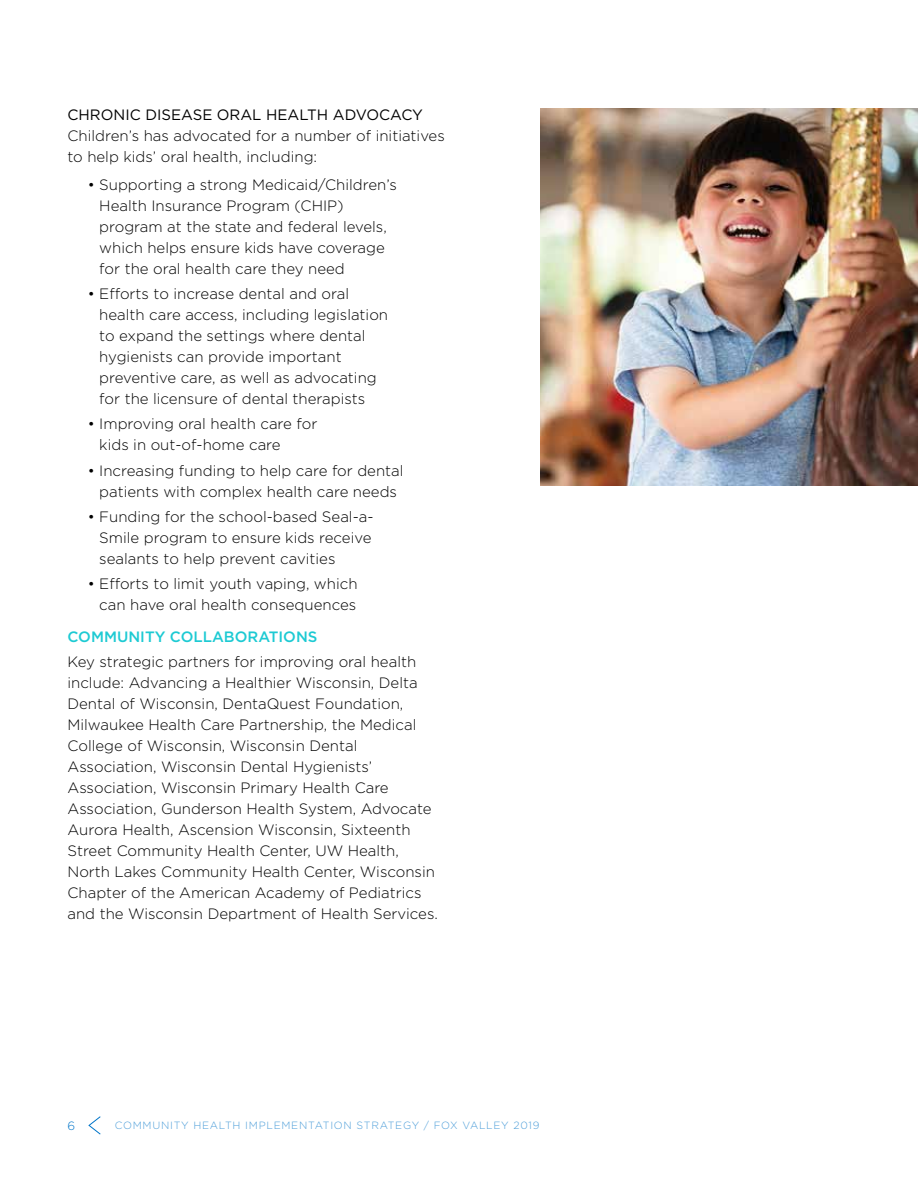
<style>
.page{position:relative;width:918px;height:1188px;background:#fff}
.page>*{position:absolute;margin:0;border:0;box-sizing:border-box;transform-origin:0 0}
.t1{font:300 15px/21px "Gotham";color:#000}
.t2{font:15px "Gotham";color:#000}
.t3{font:500 15px "Gotham";color:#1dcad3}
.t4{font:300 12px "Gotham";color:#0075c9}
.t5{font:300 10.5px "Gotham";letter-spacing:.07em;color:#4d9ed9}
</style>
<div class="page">
<img style="left:540px;top:108px;width:378px;height:378px">
<svg style="left:88px;top:1116px;width:13px;height:19px"></svg>
<p class="t2" style="left:68px;top:105px;width:357px">CHRONIC DISEASE ORAL HEALTH ADVOCACY</p>
<p class="t1" style="left:68px;top:125px;width:379px">Children’s has advocated for a number of initiatives to help kids’ oral health, including:</p>
<p class="t1" style="left:99px;top:174px;width:299px;text-indent:-12px">• Supporting a strong Medicaid/Children’s Health Insurance Program (CHIP) program at the state and federal levels, which helps ensure kids have coverage for the oral health care they need</p>
<p class="t1" style="left:99px;top:283px;width:290px;text-indent:-12px">• Efforts to increase dental and oral health care access, including legislation to expand the settings where dental hygienists can provide important preventive care, as well as advocating for the licensure of dental therapists</p>
<p class="t1" style="left:99px;top:413px;width:220px;text-indent:-12px">• Improving oral health care for kids in out-of-home care</p>
<p class="t1" style="left:88px;top:460px;width:317px;text-align:center">• Increasing funding to help care for dental patients with complex health care needs</p>
<p class="t1" style="left:99px;top:506px;width:276px;text-indent:-12px">• Funding for the school-based Seal-a-<br>Smile program to ensure kids receive sealants to help prevent cavities</p>
<p class="t1" style="left:88px;top:573px;width:271px;text-align:right">• Efforts to limit youth vaping, which can have oral health consequences</p>
<p class="t3" style="left:68px;top:627px;width:252px">COMMUNITY COLLABORATIONS</p>
<p class="t1" style="left:68px;top:651px;width:372px">Key strategic partners for improving oral health include: Advancing a Healthier Wisconsin, Delta Dental of Wisconsin, DentaQuest Foundation, Milwaukee Health Care Partnership, the Medical College of Wisconsin, Wisconsin Dental Association, Wisconsin Dental Hygienists’ Association, Wisconsin Primary Health Care Association, Gunderson Health System, Advocate Aurora Health, Ascension Wisconsin, Sixteenth Street Community Health Center, UW Health, North Lakes Community Health Center, Wisconsin Chapter of the American Academy of Pediatrics and the Wisconsin Department of Health Services.</p>
<p class="t4" style="left:68px;top:1118px;width:9px">6</p>
<p class="t5" style="left:115px;top:1119px;width:426px">COMMUNITY HEALTH IMPLEMENTATION STRATEGY / FOX VALLEY 2019</p>
</div>
